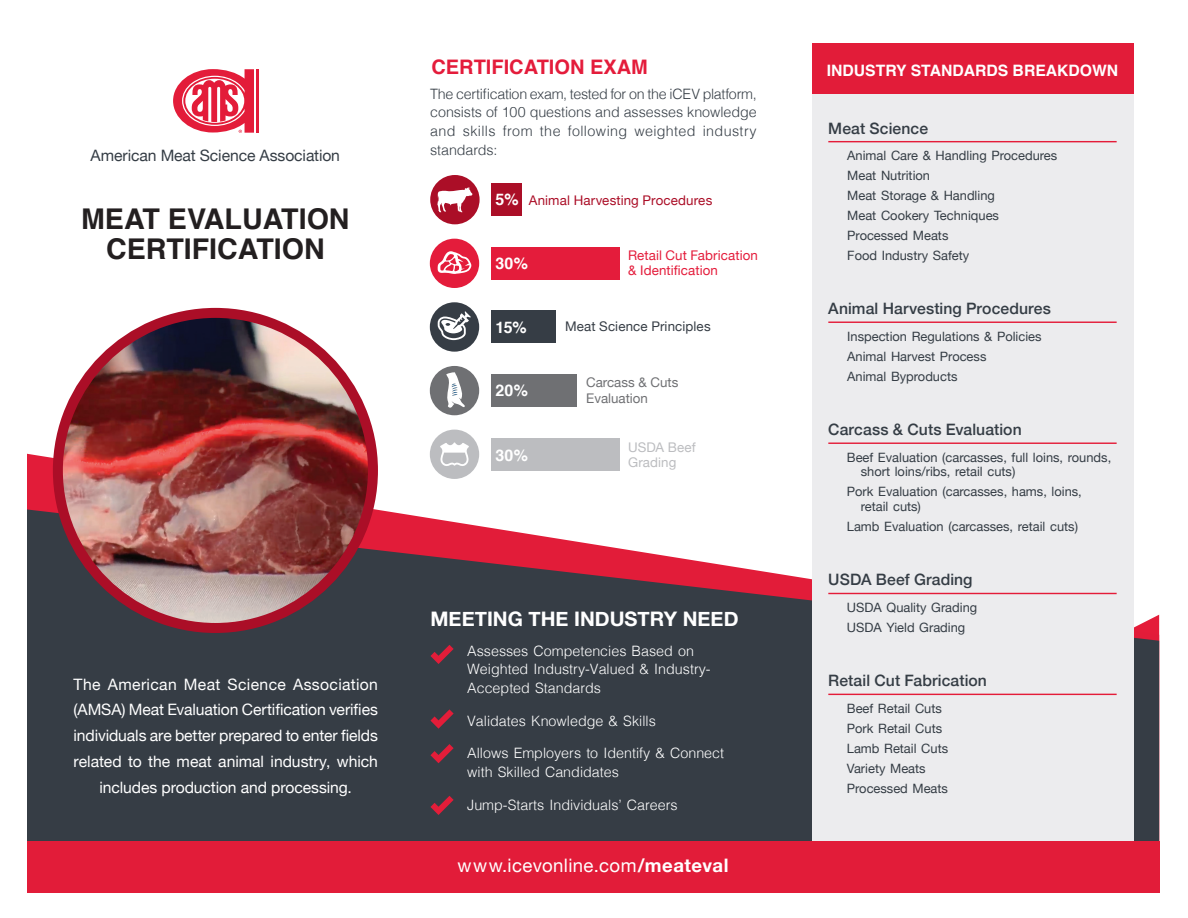
<style>
.page{position:relative;width:1188px;height:918px;background:#fff}
.page>*{position:absolute;margin:0;border:0;box-sizing:border-box;transform-origin:0 0}
.t1{font:700 28.65px/30px "Helvetica";color:#231f20;text-align:center}
.t2{font:700 19.95px "Helvetica Neue";color:#fff}
.t3{font:700 19.95px "Helvetica";color:#e41c3b}
.t4{font:18.6px "Helvetica Neue";letter-spacing:.025em;color:#fff}
.t5{font:700 16.05px "Helvetica";letter-spacing:.015em;color:#fff}
.t6{font:15.75px/25.8px "Helvetica Neue";letter-spacing:-.005em;color:#fff;text-align:center}
.t7{font:500 15.75px "Helvetica Neue";letter-spacing:.005em;color:#353d45}
.t8{font:15.75px "Helvetica Neue";letter-spacing:-.005em;color:#353d45}
.t9{font:700 15.75px "Helvetica";color:#fff}
.t10{font:300 14.25px/18.6px "Helvetica";color:#fff}
.t11{font:300 14.25px/18.6px "Helvetica";letter-spacing:.025em;color:#363e46;text-align:justify}
.t12{font:13.35px/14.7px "Helvetica Neue";letter-spacing:.01em;color:#e41c3b}
.t13{font:13.35px "Helvetica Neue";letter-spacing:.01em;color:#ab0e27}
.t14{font:13.35px/16px "Helvetica Neue";color:#6f7073}
.t15{font:13.35px "Helvetica Neue";letter-spacing:.01em;color:#363d45}
.t16{font:13.35px/14.7px "Helvetica Neue";letter-spacing:.01em;color:#bcbdc0}
.t17{font:12.9px/20px "Helvetica Neue";color:#353d45}
.s1{font-family:"Helvetica";font-weight:700;font-size:16.05px;color:#fff}
.s2{font-weight:700}
</style>
<div class="page">
<svg style="left:27px;top:509px;width:1132px;height:332px;background:#504a53"></svg>
<div style="left:812px;top:43px;width:321px;height:798px;background:#ececee"></div>
<div style="left:812px;top:43px;width:321px;height:51px;background:#e21c39"></div>
<div style="left:27px;top:841px;width:1132px;height:51px;background:#e21c39"></div>
<hr style="left:828px;top:443px;width:289px;height:1px;background:#e41c39">
<hr style="left:828px;top:593px;width:289px;height:1px;background:#e41c39">
<hr style="left:828px;top:694px;width:289px;height:1px;background:#e41c39">
<hr style="left:828px;top:141px;width:289px;height:1px;background:#e41c39">
<hr style="left:828px;top:322px;width:289px;height:1px;background:#e41c39">
<div style="left:491px;top:310px;width:65px;height:33px;background:#363d45"></div>
<div style="left:491px;top:183px;width:31px;height:33px;background:#ab0e27"></div>
<div style="left:491px;top:438px;width:129px;height:33px;background:#bcbdc0"></div>
<div style="left:430px;top:430px;width:49px;height:49px;background:#bcbdc0;border-radius:50%"></div>
<svg style="left:440px;top:442px;width:29px;height:24px"></svg>
<div style="left:491px;top:247px;width:129px;height:33px;background:#e41c3b"></div>
<div style="left:491px;top:374px;width:86px;height:32px;background:#6f7073"></div>
<div style="left:430px;top:302px;width:49px;height:50px;background:#363d45;border-radius:50%"></div>
<svg style="left:438px;top:311px;width:33px;height:29px"></svg>
<div style="left:430px;top:175px;width:50px;height:49px;background:#ab0e27;border-radius:50%"></div>
<svg style="left:437px;top:187px;width:36px;height:25px"></svg>
<div style="left:430px;top:366px;width:49px;height:49px;background:#6f7073;border-radius:50%"></div>
<svg style="left:446px;top:372px;width:19px;height:36px"></svg>
<div style="left:430px;top:239px;width:49px;height:49px;background:#e41c3b;border-radius:50%"></div>
<svg style="left:438px;top:251px;width:33px;height:23px"></svg>
<hr style="left:256px;top:69px;width:3px;height:64px;background:#e31c39">
<svg style="left:173px;top:69px;width:81px;height:64px"></svg>
<svg style="left:430px;top:645px;width:24px;height:19px"></svg>
<svg style="left:430px;top:709px;width:24px;height:20px"></svg>
<svg style="left:430px;top:744px;width:24px;height:19px"></svg>
<svg style="left:430px;top:796px;width:24px;height:19px"></svg>
<img style="left:58px;top:313px;width:315px;height:312px">
<div style="left:53px;top:308px;width:325px;height:325px;border:10px solid #ab0e27;border-radius:50%"></div>
<p class="t8" style="left:91px;top:144px;width:251px">American Meat Science Association</p>
<p class="t1" style="left:81px;top:204px;width:270px">MEAT EVALUATION<br>CERTIFICATION</p>
<p class="t3" style="left:431px;top:51px;width:218px">CERTIFICATION EXAM</p>
<p class="t11" style="left:430px;top:83px;width:328px">The certification exam, tested for on the iCEV platform, consists of 100 questions and assesses knowledge and skills from the following weighted industry standards:</p>
<p class="t13" style="left:495px;top:191px;width:218px"><span class="s1">5%</span> Animal Harvesting Procedures</p>
<p class="t5" style="left:495px;top:250px;width:34px">30%</p>
<p class="t5" style="left:495px;top:314px;width:33px">15%</p>
<p class="t5" style="left:495px;top:377px;width:34px">20%</p>
<p class="t5" style="left:495px;top:442px;width:34px">30%</p>
<p class="t12" style="left:628px;top:249px;width:132px">Retail Cut Fabrication &amp; Identification</p>
<p class="t15" style="left:565px;top:317px;width:147px">Meat Science Principles</p>
<p class="t14" style="left:586px;top:375px;width:94px">Carcass &amp; Cuts<br>Evaluation</p>
<p class="t16" style="left:628px;top:441px;width:69px">USDA Beef<br>Grading</p>
<p class="t6" style="left:74px;top:672px;width:306px">The American Meat Science Association (AMSA) Meat Evaluation Certification verifies individuals are better prepared to enter fields related to the meat animal industry, which includes production and processing.</p>
<p class="t2" style="left:430px;top:603px;width:310px">MEETING THE INDUSTRY NEED</p>
<p class="t10" style="left:467px;top:640px;width:245px">Assesses Competencies Based on<br>Weighted Industry-Valued &amp; Industry-<br>Accepted Standards</p>
<p class="t10" style="left:467px;top:710px;width:190px">Validates Knowledge &amp; Skills</p>
<p class="t10" style="left:467px;top:743px;width:258px">Allows Employers to Identify &amp; Connect with Skilled Candidates</p>
<p class="t10" style="left:467px;top:795px;width:212px">Jump-Starts Individuals’ Careers</p>
<p class="t4" style="left:458px;top:852px;width:272px">www.icevonline.com<span class="s2">/meateval</span></p>
<p class="t9" style="left:827px;top:58px;width:293px">INDUSTRY STANDARDS BREAKDOWN</p>
<p class="t7" style="left:828px;top:115px;width:101px">Meat Science</p>
<p class="t17" style="left:847px;top:146px;width:211px">Animal Care &amp; Handling Procedures<br>Meat Nutrition<br>Meat Storage &amp; Handling<br>Meat Cookery Techniques<br>Processed Meats<br>Food Industry Safety</p>
<p class="t7" style="left:828px;top:296px;width:224px">Animal Harvesting Procedures</p>
<p class="t17" style="left:847px;top:327px;width:196px">Inspection Regulations &amp; Policies<br>Animal Harvest Process<br>Animal Byproducts</p>
<p class="t7" style="left:828px;top:417px;width:195px">Carcass &amp; Cuts Evaluation</p>
<p class="t17" style="left:861px;top:451px;width:252px;line-height:14.2px;text-indent:-14px">Beef Evaluation (carcasses, full loins, rounds, short loins/ribs, retail cuts)</p>
<p class="t17" style="left:861px;top:485px;width:223px;line-height:14.2px;text-indent:-14px">Pork Evaluation (carcasses, hams, loins, retail cuts)</p>
<p class="t17" style="left:847px;top:517px;width:233px">Lamb Evaluation (carcasses, retail cuts)</p>
<p class="t7" style="left:828px;top:567px;width:146px">USDA Beef Grading</p>
<p class="t17" style="left:847px;top:598px;width:132px">USDA Quality Grading<br>USDA Yield Grading</p>
<p class="t7" style="left:828px;top:668px;width:160px">Retail Cut Fabrication</p>
<p class="t17" style="left:847px;top:699px;width:103px">Beef Retail Cuts<br>Pork Retail Cuts<br>Lamb Retail Cuts<br>Variety Meats<br>Processed Meats</p>
</div>
